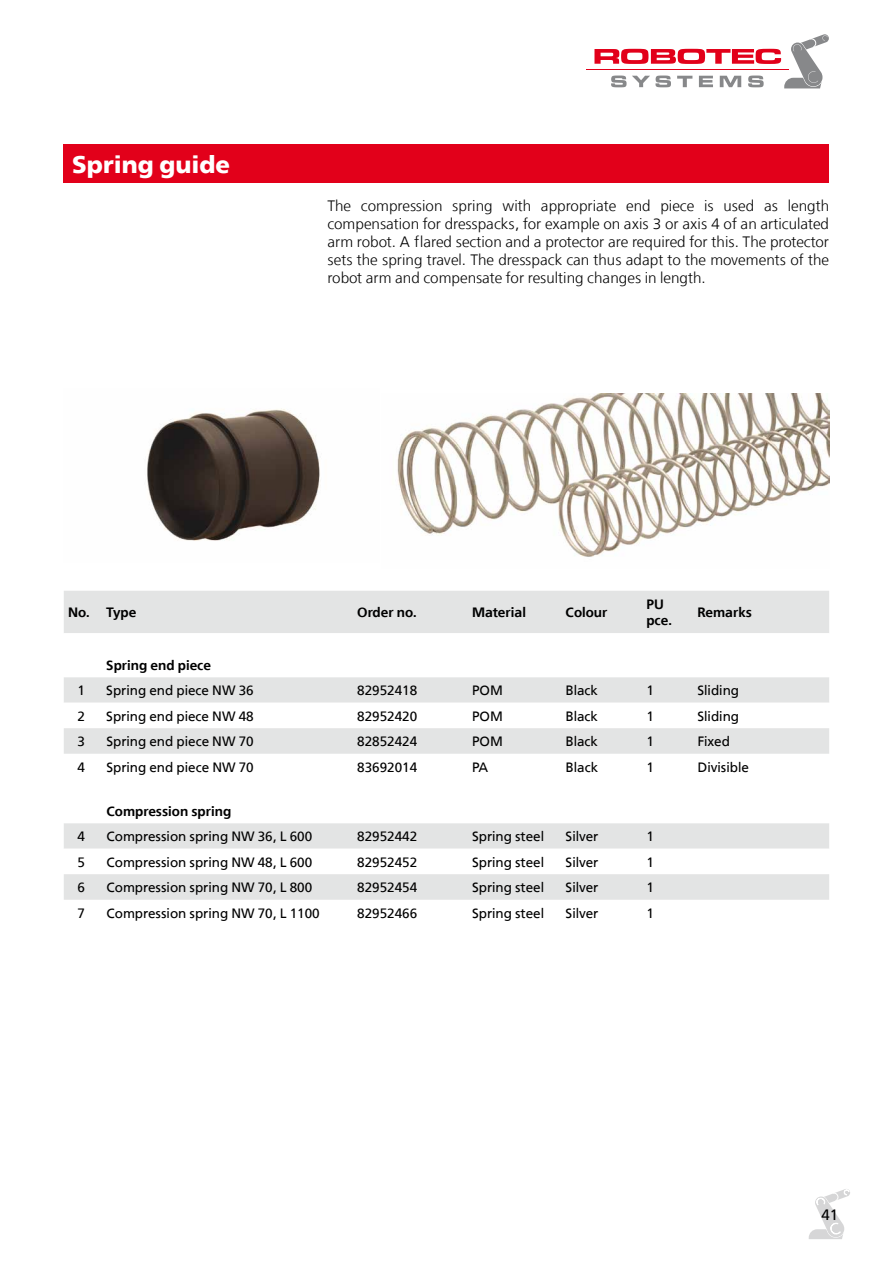
<style>
.page{position:relative;width:893px;height:1263px;background:#fff}
.page>*{position:absolute;margin:0;border:0;box-sizing:border-box;transform-origin:0 0}
.t1{font:700 24px "Free Set";color:#fff}
.t2{font:300 15px/18px "Free Set";color:#000;text-align:justify}
.t3{font:15px "Free Set";color:#000}
.t4{font:13.5px "Free Set";color:#000}
.t5{font:600 13.5px/16.2px "Free Set";color:#000}
</style>
<div class="page">
<hr style="left:587px;top:69px;width:202px;height:1px;background:#e2001a">
<svg style="left:594px;top:34px;width:235px;height:54px"></svg>
<svg style="left:809px;top:1189px;width:41px;height:50px"></svg>
<div style="left:64px;top:145px;width:765px;height:38px;background:#e2001a"></div>
<div style="left:64px;top:591px;width:765px;height:42px;background:#e3e4e4"></div>
<svg style="left:64px;top:677px;width:765px;height:26px;background:#e3e4e4"></svg>
<svg style="left:64px;top:728px;width:765px;height:172px"></svg>
<img style="left:147px;top:408px;width:173px;height:133px">
<img style="left:397px;top:393px;width:432px;height:164px">
<h1 class="t1" style="left:72px;top:150px;width:159px">Spring guide</h1>
<p class="t2" style="left:327px;top:197px;width:503px">The compression spring with appropriate end piece is used as length compensation for dresspacks, for example on axis 3 or axis 4 of an articulated arm robot. A flared section and a protector are required for this. The protector sets the spring travel. The dresspack can thus adapt to the movements of the robot arm and compensate for resulting changes in length.</p>
<p class="t5" style="left:68px;top:605px;width:70px">No. Type</p>
<p class="t5" style="left:357px;top:605px;width:61px">Order no.</p>
<p class="t5" style="left:472px;top:605px;width:55px">Material</p>
<p class="t5" style="left:566px;top:605px;width:44px">Colour</p>
<p class="t5" style="left:646px;top:596px;width:27px">PU pce.</p>
<p class="t5" style="left:697px;top:605px;width:56px">Remarks</p>
<p class="t5" style="left:106px;top:657px;width:106px">Spring end piece</p>
<p class="t4" style="left:78px;top:682px;width:9px">1</p>
<p class="t4" style="left:106px;top:682px;width:149px">Spring end piece NW 36</p>
<p class="t4" style="left:357px;top:682px;width:62px">82952418</p>
<p class="t4" style="left:472px;top:682px;width:32px">POM</p>
<p class="t4" style="left:566px;top:682px;width:34px">Black</p>
<p class="t4" style="left:646px;top:682px;width:9px">1</p>
<p class="t4" style="left:697px;top:682px;width:43px">Sliding</p>
<p class="t4" style="left:78px;top:708px;width:9px">2</p>
<p class="t4" style="left:106px;top:708px;width:149px">Spring end piece NW 48</p>
<p class="t4" style="left:357px;top:708px;width:62px">82952420</p>
<p class="t4" style="left:472px;top:708px;width:32px">POM</p>
<p class="t4" style="left:566px;top:708px;width:34px">Black</p>
<p class="t4" style="left:646px;top:708px;width:9px">1</p>
<p class="t4" style="left:697px;top:708px;width:43px">Sliding</p>
<p class="t4" style="left:78px;top:733px;width:9px">3</p>
<p class="t4" style="left:106px;top:733px;width:149px">Spring end piece NW 70</p>
<p class="t4" style="left:357px;top:733px;width:62px">82852424</p>
<p class="t4" style="left:472px;top:733px;width:32px">POM</p>
<p class="t4" style="left:566px;top:733px;width:34px">Black</p>
<p class="t4" style="left:646px;top:733px;width:9px">1</p>
<p class="t4" style="left:697px;top:733px;width:34px">Fixed</p>
<p class="t4" style="left:78px;top:759px;width:9px">4</p>
<p class="t4" style="left:106px;top:759px;width:149px">Spring end piece NW 70</p>
<p class="t4" style="left:357px;top:759px;width:62px">83692014</p>
<p class="t4" style="left:472px;top:759px;width:18px">PA</p>
<p class="t4" style="left:566px;top:759px;width:34px">Black</p>
<p class="t4" style="left:646px;top:759px;width:9px">1</p>
<p class="t4" style="left:697px;top:759px;width:53px">Divisible</p>
<p class="t5" style="left:106px;top:803px;width:126px">Compression spring</p>
<p class="t4" style="left:78px;top:828px;width:9px">4</p>
<p class="t4" style="left:106px;top:828px;width:207px">Compression spring NW 36, L 600</p>
<p class="t4" style="left:357px;top:828px;width:62px">82952442</p>
<p class="t4" style="left:472px;top:828px;width:74px">Spring steel</p>
<p class="t4" style="left:566px;top:828px;width:34px">Silver</p>
<p class="t4" style="left:646px;top:828px;width:9px">1</p>
<p class="t4" style="left:78px;top:854px;width:9px">5</p>
<p class="t4" style="left:106px;top:854px;width:207px">Compression spring NW 48, L 600</p>
<p class="t4" style="left:357px;top:854px;width:62px">82952452</p>
<p class="t4" style="left:472px;top:854px;width:74px">Spring steel</p>
<p class="t4" style="left:566px;top:854px;width:34px">Silver</p>
<p class="t4" style="left:646px;top:854px;width:9px">1</p>
<p class="t4" style="left:78px;top:879px;width:9px">6</p>
<p class="t4" style="left:106px;top:879px;width:207px">Compression spring NW 70, L 800</p>
<p class="t4" style="left:357px;top:879px;width:62px">82952454</p>
<p class="t4" style="left:472px;top:879px;width:74px">Spring steel</p>
<p class="t4" style="left:566px;top:879px;width:34px">Silver</p>
<p class="t4" style="left:646px;top:879px;width:9px">1</p>
<p class="t4" style="left:78px;top:905px;width:9px">7</p>
<p class="t4" style="left:106px;top:905px;width:215px">Compression spring NW 70, L 1100</p>
<p class="t4" style="left:357px;top:905px;width:62px">82952466</p>
<p class="t4" style="left:472px;top:905px;width:74px">Spring steel</p>
<p class="t4" style="left:566px;top:905px;width:34px">Silver</p>
<p class="t4" style="left:646px;top:905px;width:9px">1</p>
<p class="t3" style="left:821px;top:1205px;width:18px">41</p>
</div>
